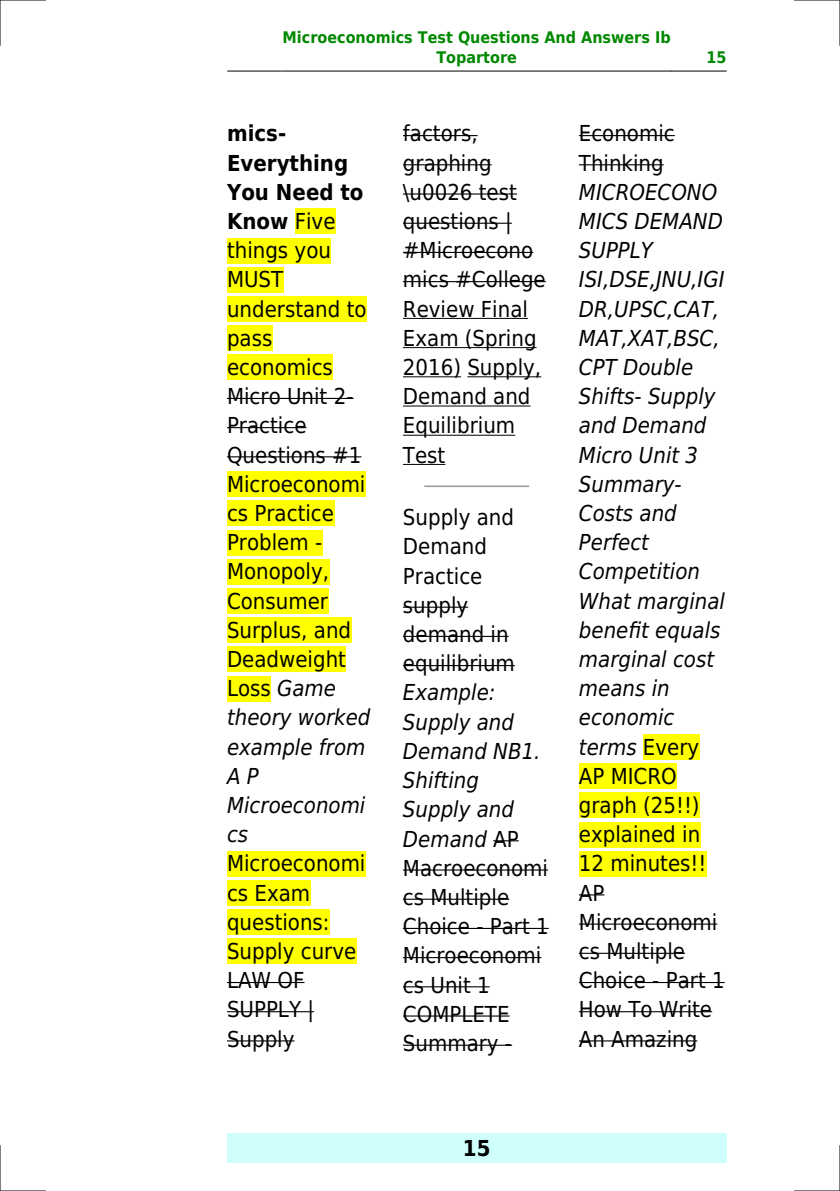
<style>
.page{position:relative;width:840px;height:1191px;background:#fff}
.page>*{position:absolute;margin:0;border:0;box-sizing:border-box;transform-origin:0 0}
.t1{font:22px/29.2px "DejaVu Sans Condensed";color:#000}
.t2{font:italic 22px/29.2px "DejaVu Sans Condensed";color:#000}
.t3{font:700 22px "DejaVu Sans Condensed";color:#000}
.t4{font:700 16px/19.2px "DejaVu Sans Condensed";color:#080;text-align:center}
.s1{font-weight:700}
.s2{font-style:italic}
.s3{font-style:normal}
</style>
<div class="page">
<hr style="left:227px;top:71px;width:54px;height:1px;background:#000">
<hr style="left:282px;top:71px;width:388px;height:1px;background:#000">
<hr style="left:671px;top:71px;width:54px;height:1px;background:#000">
<div style="left:227px;top:1133px;width:499px;height:29px;background:#cffffc"></div>
<div style="left:294px;top:208px;width:41px;height:26px;background:#ff0"></div>
<div style="left:227px;top:238px;width:104px;height:25px;background:#ff0"></div>
<div style="left:227px;top:267px;width:56px;height:25px;background:#ff0"></div>
<div style="left:227px;top:296px;width:139px;height:26px;background:#ff0"></div>
<div style="left:227px;top:325px;width:45px;height:26px;background:#ff0"></div>
<div style="left:227px;top:354px;width:106px;height:26px;background:#ff0"></div>
<hr style="left:227px;top:398px;width:126px;height:1px;background:#000">
<hr style="left:227px;top:427px;width:79px;height:1px;background:#000">
<hr style="left:227px;top:456px;width:134px;height:1px;background:#000">
<div style="left:227px;top:471px;width:138px;height:26px;background:#ff0"></div>
<div style="left:227px;top:500px;width:107px;height:26px;background:#ff0"></div>
<div style="left:227px;top:530px;width:95px;height:25px;background:#ff0"></div>
<div style="left:227px;top:559px;width:102px;height:25px;background:#ff0"></div>
<div style="left:227px;top:588px;width:101px;height:26px;background:#ff0"></div>
<div style="left:227px;top:617px;width:124px;height:26px;background:#ff0"></div>
<div style="left:227px;top:646px;width:119px;height:26px;background:#ff0"></div>
<div style="left:227px;top:676px;width:44px;height:25px;background:#ff0"></div>
<div style="left:227px;top:851px;width:138px;height:25px;background:#ff0"></div>
<div style="left:227px;top:880px;width:83px;height:25px;background:#ff0"></div>
<div style="left:227px;top:909px;width:102px;height:26px;background:#ff0"></div>
<div style="left:227px;top:938px;width:129px;height:26px;background:#ff0"></div>
<hr style="left:227px;top:982px;width:77px;height:1px;background:#000">
<hr style="left:227px;top:1011px;width:87px;height:1px;background:#000">
<hr style="left:227px;top:1040px;width:67px;height:1px;background:#000">
<hr style="left:403px;top:135px;width:74px;height:1px;background:#000">
<hr style="left:403px;top:164px;width:88px;height:1px;background:#000">
<hr style="left:403px;top:193px;width:113px;height:2px;background:#000">
<hr style="left:403px;top:223px;width:108px;height:1px;background:#000">
<hr style="left:403px;top:252px;width:130px;height:1px;background:#000">
<hr style="left:403px;top:281px;width:142px;height:1px;background:#000">
<hr style="left:403px;top:318px;width:124px;height:1px;background:#000">
<hr style="left:403px;top:347px;width:133px;height:1px;background:#000">
<hr style="left:403px;top:376px;width:58px;height:1px;background:#000">
<hr style="left:467px;top:376px;width:74px;height:1px;background:#000">
<hr style="left:403px;top:405px;width:127px;height:1px;background:#000">
<hr style="left:403px;top:435px;width:112px;height:1px;background:#000">
<hr style="left:403px;top:464px;width:42px;height:1px;background:#000">
<hr style="left:425px;top:485px;width:103px;height:2px;background:#999">
<hr style="left:403px;top:606px;width:65px;height:2px;background:#000">
<hr style="left:403px;top:636px;width:105px;height:1px;background:#000">
<hr style="left:403px;top:665px;width:111px;height:1px;background:#000">
<svg style="left:493px;top:840px;width:25px;height:1px"></svg>
<hr style="left:403px;top:869px;width:144px;height:1px;background:#000">
<hr style="left:403px;top:898px;width:106px;height:1px;background:#000">
<hr style="left:403px;top:928px;width:145px;height:1px;background:#000">
<hr style="left:403px;top:957px;width:138px;height:1px;background:#000">
<hr style="left:403px;top:986px;width:86px;height:1px;background:#000">
<hr style="left:403px;top:1015px;width:106px;height:1px;background:#000">
<hr style="left:403px;top:1044px;width:109px;height:1px;background:#000">
<hr style="left:578px;top:135px;width:96px;height:1px;background:#000">
<hr style="left:578px;top:164px;width:85px;height:1px;background:#000">
<div style="left:642px;top:734px;width:56px;height:26px;background:#ff0"></div>
<div style="left:578px;top:763px;width:98px;height:26px;background:#ff0"></div>
<div style="left:578px;top:792px;width:121px;height:26px;background:#ff0"></div>
<div style="left:578px;top:821px;width:121px;height:26px;background:#ff0"></div>
<div style="left:578px;top:851px;width:128px;height:25px;background:#ff0"></div>
<svg style="left:578px;top:894px;width:26px;height:1px"></svg>
<hr style="left:578px;top:923px;width:139px;height:1px;background:#000">
<hr style="left:578px;top:952px;width:106px;height:2px;background:#000">
<hr style="left:578px;top:982px;width:146px;height:1px;background:#000">
<hr style="left:578px;top:1011px;width:133px;height:1px;background:#000">
<hr style="left:578px;top:1040px;width:119px;height:1px;background:#000">
<hr style="left:0;top:0;width:45px;height:1px;background:#000">
<hr style="left:794px;top:0;width:45px;height:1px;background:#000">
<hr style="left:0;top:1190px;width:45px;height:1px;background:#000">
<hr style="left:794px;top:1190px;width:45px;height:1px;background:#000">
<hr style="left:0;top:0;width:1px;height:45px;background:#000">
<hr style="left:0;top:1145px;width:1px;height:46px;background:#000">
<hr style="left:839px;top:0;width:1px;height:45px;background:#000">
<hr style="left:839px;top:1145px;width:1px;height:46px;background:#000">
<p class="t4" style="left:282px;top:28px;width:389px">Microeconomics Test Questions And Answers Ib<br>Topartore</p>
<p class="t4" style="left:706px;top:48px;width:22px">15</p>
<p class="t1" style="left:227px;top:119px;width:145px"><span class="s1">mics-<br>Everything<br>You Need to<br>Know</span> Five things you<br>MUST understand to pass economics<br>Micro Unit 2-<br>Practice<br>Questions #1<br>Microeconomi cs Practice<br>Problem -<br>Monopoly,<br>Consumer<br>Surplus, and<br>Deadweight<br>Loss <span class="s2">Game theory worked example from<br>A P<br>Microeconomi cs</span></p>
<p class="t1" style="left:227px;top:849px;width:140px">Microeconomi cs Exam questions:<br>Supply curve<br>LAW OF<br>SUPPLY |<br>Supply</p>
<p class="t1" style="left:403px;top:119px;width:144px">factors, graphing \u0026 test questions | #Microecono mics #College<br>Review Final<br>Exam (Spring<br>2016) Supply,<br>Demand and<br>Equilibrium<br>Test</p>
<p class="t1" style="left:403px;top:503px;width:113px">Supply and<br>Demand<br>Practice supply demand in equilibrium</p>
<p class="t1" style="left:403px;top:678px;width:147px"><span class="s2">Example:<br>Supply and<br>Demand NB1.<br>Shifting<br>Supply and<br>Demand</span> AP<br>Macroeconomi cs Multiple<br>Choice - Part 1<br>Microeconomi cs Unit 1<br>COMPLETE<br>Summary -</p>
<p class="t1" style="left:578px;top:119px;width:97px">Economic<br>Thinking</p>
<p class="t2" style="left:578px;top:177px;width:148px">MICROECONO<br>MICS DEMAND<br>SUPPLY<br>ISI,DSE,JNU,IGI<br>DR,UPSC,CAT,<br>MAT,XAT,BSC,<br>CPT Double<br>Shifts- Supply and Demand<br>Micro Unit 3<br>Summary-<br>Costs and<br>Perfect<br>Competition<br>What marginal benefit equals marginal cost means in economic terms <span class="s3">Every<br>AP MICRO graph (25!!) explained in<br>12 minutes!!<br>AP<br>Microeconomi cs Multiple<br>Choice - Part 1<br>How To Write<br>An Amazing</span></p>
<p class="t3" style="left:462px;top:1135px;width:29px">15</p>
</div>
